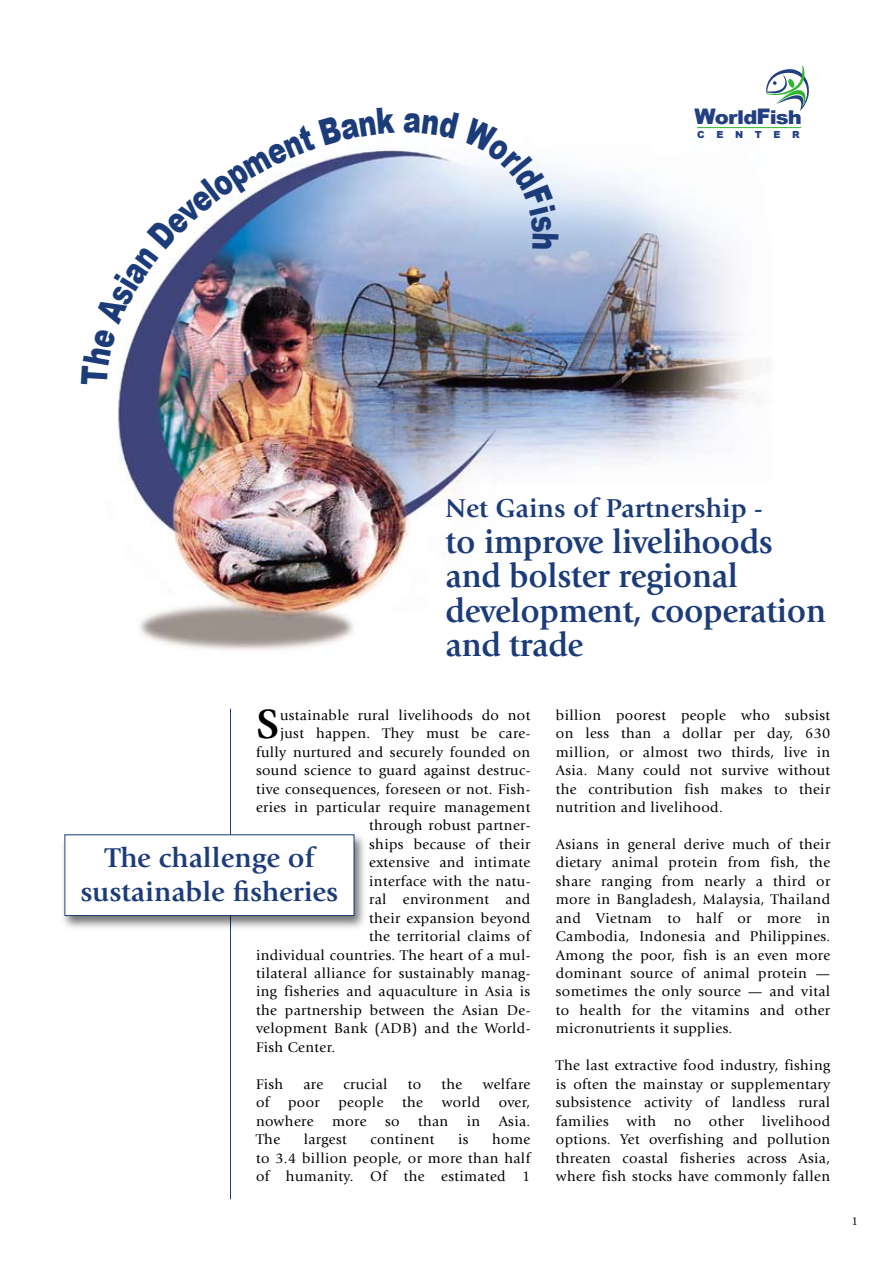
<style>
.page{position:relative;width:894px;height:1263px;background:#fff}
.page>*{position:absolute;margin:0;border:0;box-sizing:border-box;transform-origin:0 0}
.t1{font:700 42.6px "Giovanni";color:#000}
.t2{font:700 34.5px/34.5px "Giovanni";letter-spacing:-.01em;color:#1c3c79;scale:.95 1}
.t3{font:700 28.35px/34px "Giovanni";color:#1c3c79;text-align:center}
.t4{font:700 27px "Giovanni";color:#1c3c79}
.t5{font:900 19.05px "Arial";letter-spacing:-.045em;color:#213f81;scale:1.11 1}
.t6{font:14.7px/18.5px "Giovanni";letter-spacing:.025em;color:#000;text-align:justify}
.t7{font:12px "Giovanni";color:#000}
.t8{font:900 9.75px "Arial";letter-spacing:1.2em;color:#213f81}
.s1{font-size:21.45px}
</style>
<div class="page">
<img style="left:118px;top:150px;width:640px;height:501px">
<hr style="left:697px;top:127px;width:104px;height:1px;background:#31b530">
<svg style="left:766px;top:66px;width:43px;height:45px"></svg>
<hr style="left:230px;top:709px;width:1px;height:490px;background:#1c3c79">
<div style="left:60px;top:832px;width:308px;height:99px;background:#000;opacity:.55"></div>
<div style="left:65px;top:835px;width:289px;height:80px;background:#fff"></div>
<div style="left:65px;top:835px;width:289px;height:81px;border:1px solid #1c3c79"></div>
<img style="left:118px;top:150px;width:277px;height:236px">
<svg style="left:404px;top:150px;width:154px;height:99px"></svg>
<p class="t5" style="left:694px;top:103px;width:98px"><span class="s1">W</span>orld<span class="s1">F</span>ish</p>
<p class="t8" style="left:697px;top:127px;width:104px">CENTER</p>
<h3 class="t4" style="left:446px;top:492px;width:319px">Net Gains of Partnership -</h3>
<h2 class="t2" style="left:446px;top:524px;width:402px">to improve livelihoods and bolster regional development, cooperation and trade</h2>
<h1 class="t1" style="left:256px;top:699px;width:24px">S</h1>
<p class="t6" style="left:280px;top:706px;width:252px">ustainable rural livelihoods do not</p>
<p class="t6" style="left:280px;top:724px;width:252px">just happen. They must be care-</p>
<p class="t6" style="left:256px;top:743px;width:276px">fully nurtured and securely founded on</p>
<p class="t6" style="left:256px;top:761px;width:276px">sound science to guard against destruc-</p>
<p class="t6" style="left:256px;top:780px;width:276px">tive consequences, foreseen or not. Fish-</p>
<p class="t6" style="left:256px;top:798px;width:276px">eries in particular require management</p>
<p class="t6" style="left:369px;top:816px;width:163px">through robust partner-</p>
<p class="t6" style="left:369px;top:835px;width:163px">ships because of their</p>
<p class="t6" style="left:369px;top:853px;width:163px">extensive and intimate</p>
<p class="t6" style="left:369px;top:872px;width:163px">interface with the natu-</p>
<p class="t6" style="left:369px;top:890px;width:163px">ral environment and</p>
<p class="t6" style="left:369px;top:909px;width:163px">their expansion beyond</p>
<p class="t6" style="left:369px;top:927px;width:163px">the territorial claims of</p>
<p class="t6" style="left:256px;top:946px;width:276px">individual countries. The heart of a mul-</p>
<p class="t6" style="left:256px;top:964px;width:276px">tilateral alliance for sustainably manag-</p>
<p class="t6" style="left:256px;top:982px;width:276px">ing fisheries and aquaculture in Asia is</p>
<p class="t6" style="left:256px;top:1001px;width:276px">the partnership between the Asian De-</p>
<p class="t6" style="left:256px;top:1019px;width:276px">velopment Bank (ADB) and the World-</p>
<p class="t6" style="left:256px;top:1038px;width:81px">Fish Center.</p>
<p class="t6" style="left:256px;top:1075px;width:29px">Fish</p>
<p class="t6" style="left:303px;top:1075px;width:21px">are</p>
<p class="t6" style="left:343px;top:1075px;width:46px">crucial</p>
<p class="t6" style="left:408px;top:1075px;width:15px">to</p>
<p class="t6" style="left:441px;top:1075px;width:22px">the</p>
<p class="t6" style="left:483px;top:1075px;width:49px">welfare</p>
<p class="t6" style="left:256px;top:1093px;width:15px">of</p>
<p class="t6" style="left:288px;top:1093px;width:33px">poor</p>
<p class="t6" style="left:338px;top:1093px;width:47px">people</p>
<p class="t6" style="left:402px;top:1093px;width:22px">the</p>
<p class="t6" style="left:442px;top:1093px;width:40px">world</p>
<p class="t6" style="left:499px;top:1093px;width:33px">over,</p>
<p class="t6" style="left:256px;top:1112px;width:59px">nowhere</p>
<p class="t6" style="left:332px;top:1112px;width:36px">more</p>
<p class="t6" style="left:385px;top:1112px;width:16px">so</p>
<p class="t6" style="left:418px;top:1112px;width:32px">than</p>
<p class="t6" style="left:467px;top:1112px;width:15px">in</p>
<p class="t6" style="left:499px;top:1112px;width:33px">Asia.</p>
<p class="t6" style="left:256px;top:1130px;width:26px">The</p>
<p class="t6" style="left:304px;top:1130px;width:45px">largest</p>
<p class="t6" style="left:370px;top:1130px;width:66px">continent</p>
<p class="t6" style="left:458px;top:1130px;width:12px">is</p>
<h3 class="t3" style="left:81px;top:840px;width:259px">The challenge of sustainable fisheries</h3>
<p class="t6" style="left:256px;top:1130px;width:276px;text-indent:236px">home to 3.4 billion people, or more than half of humanity. Of the estimated 1</p>
<p class="t6" style="left:556px;top:706px;width:276px">billion poorest people who subsist on less than a dollar per day, 630 million, or almost two thirds, live in Asia. Many could not survive without the contribution fish makes to their nutrition and livelihood.</p>
<p class="t6" style="left:556px;top:835px;width:276px">Asians in general derive much of their dietary animal protein from fish, the share ranging from nearly a third or more in Bangladesh, Malaysia, Thailand and Vietnam to half or more in Cambodia, Indonesia and Philippines.<br>Among the poor, fish is an even more dominant source of animal protein — sometimes the only source — and vital to health for the vitamins and other micronutrients it supplies.</p>
<p class="t6" style="left:556px;top:1056px;width:276px">The last extractive food industry, fishing is often the mainstay or supplementary subsistence activity of landless rural families with no other livelihood options. Yet overfishing and pollution threaten coastal fisheries across Asia, where fish stocks have commonly fallen</p>
<p class="t7" style="left:851px;top:1214px;width:8px">1</p>
</div>
